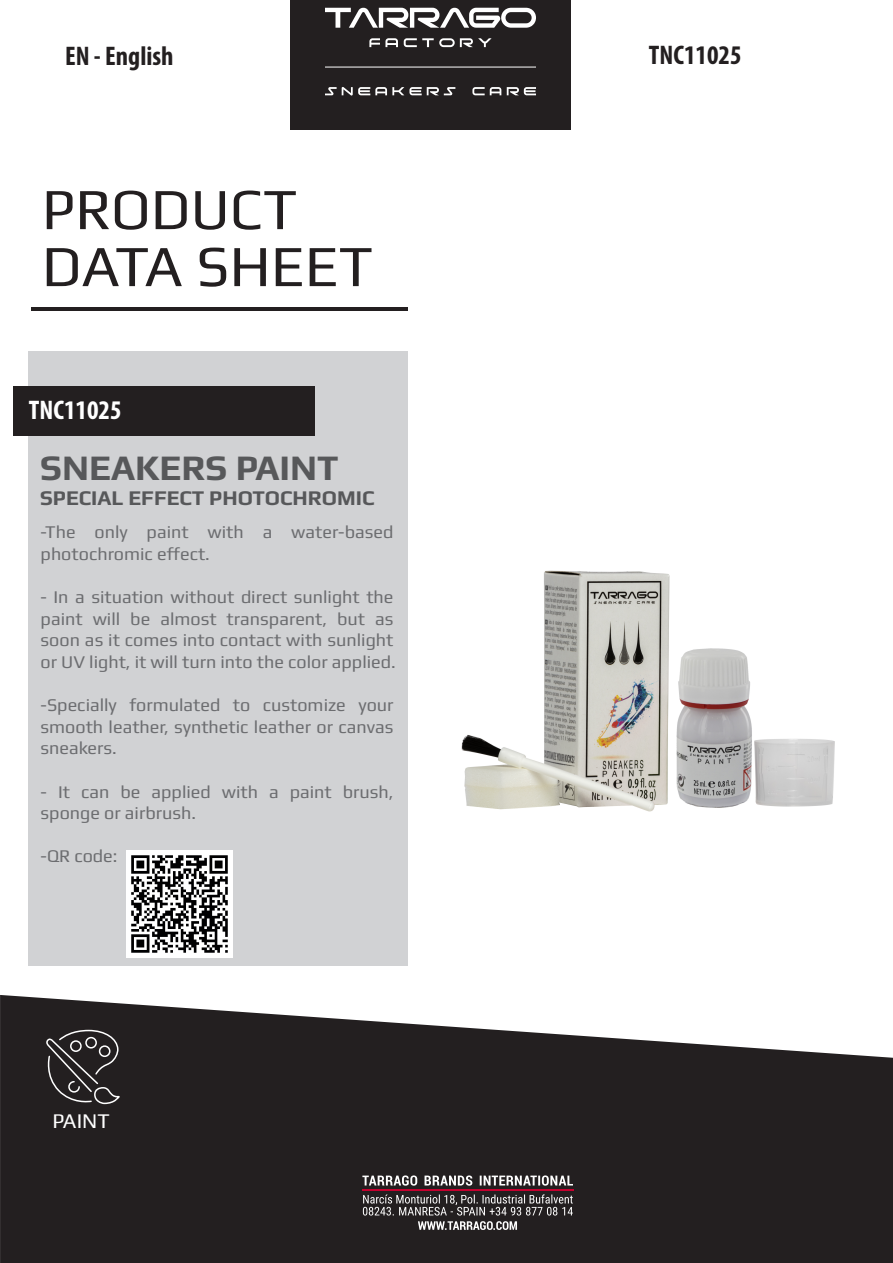
<style>
.page{position:relative;width:893px;height:1263px;background:#fff}
.page>*{position:absolute;margin:0;border:0;box-sizing:border-box;transform-origin:0 0}
.t1{font:58.5px/57px "Play";color:#231f20}
.t2{font:700 36px "Play";color:#57585a}
.t3{font:700 condensed 27px "Myriad Pro";color:#231f20}
.t4{font:700 condensed 27px "Myriad Pro";color:#fff}
.t5{font:700 21px "Play";color:#57585a}
.t6{font:21px "Play";color:#fff}
.t7{font:18px/21.6px "Play";color:#6c6d70}
</style>
<div class="page">
<svg style="left:0;top:995px;width:893px;height:268px;background:#3e3a3b"></svg>
<svg style="left:418px;top:1221px;width:99px;height:9px"></svg>
<svg style="left:363px;top:1194px;width:210px;height:21px;background:#565354"></svg>
<svg style="left:362px;top:1175px;width:211px;height:11px"></svg>
<hr style="left:362px;top:1189px;width:211px;height:2px;background:#c5002e">
<hr style="left:32px;top:307px;width:376px;height:3px;background:#231f20">
<svg style="left:45px;top:1029px;width:75px;height:77px;background:#3f3b3c"></svg>
<div style="left:290px;top:0;width:281px;height:130px;background:#231f20"></div>
<svg style="left:325px;top:8px;width:211px;height:20px"></svg>
<hr style="left:325px;top:67px;width:211px;height:1px;background:#fff">
<svg style="left:325px;top:87px;width:130px;height:9px"></svg>
<svg style="left:472px;top:87px;width:29px;height:8px"></svg>
<svg style="left:507px;top:87px;width:29px;height:8px"></svg>
<svg style="left:369px;top:38px;width:29px;height:9px"></svg>
<svg style="left:404px;top:38px;width:88px;height:9px"></svg>
<div style="left:29px;top:351px;width:379px;height:615px;background:#d1d2d4"></div>
<div style="left:13px;top:386px;width:301px;height:49px;background:#231f20"></div>
<img style="left:461px;top:570px;width:374px;height:242px">
<img style="left:126px;top:850px;width:107px;height:107px">
<h3 class="t3" style="left:65px;top:39px;width:110px">EN - English</h3>
<h3 class="t3" style="left:649px;top:38px;width:94px">TNC11025</h3>
<h1 class="t1" style="left:42px;top:180px;width:333px">PRODUCT<br>DATA SHEET</h1>
<h3 class="t4" style="left:29px;top:393px;width:94px">TNC11025</h3>
<h2 class="t2" style="left:40px;top:447px;width:300px">SNEAKERS PAINT</h2>
<p class="t5" style="left:40px;top:486px;width:336px">SPECIAL EFFECT PHOTOCHROMIC</p>
<p class="t7" style="left:41px;top:521px;width:354px">-The only paint with a water-based photochromic effect.</p>
<p class="t7" style="left:41px;top:586px;width:357px">- In a situation without direct sunlight the paint will be almost transparent, but as soon as it comes into contact with sunlight or UV light, it will turn into the color applied.</p>
<p class="t7" style="left:41px;top:694px;width:354px;text-align:justify">-Specially formulated to customize your smooth leather, synthetic leather or canvas sneakers.</p>
<p class="t7" style="left:41px;top:780px;width:354px">- It can be applied with a paint brush, sponge or airbrush.</p>
<p class="t7" style="left:41px;top:845px;width:78px">-QR code:</p>
<p class="t6" style="left:53px;top:1108px;width:59px">PAINT</p>
</div>
